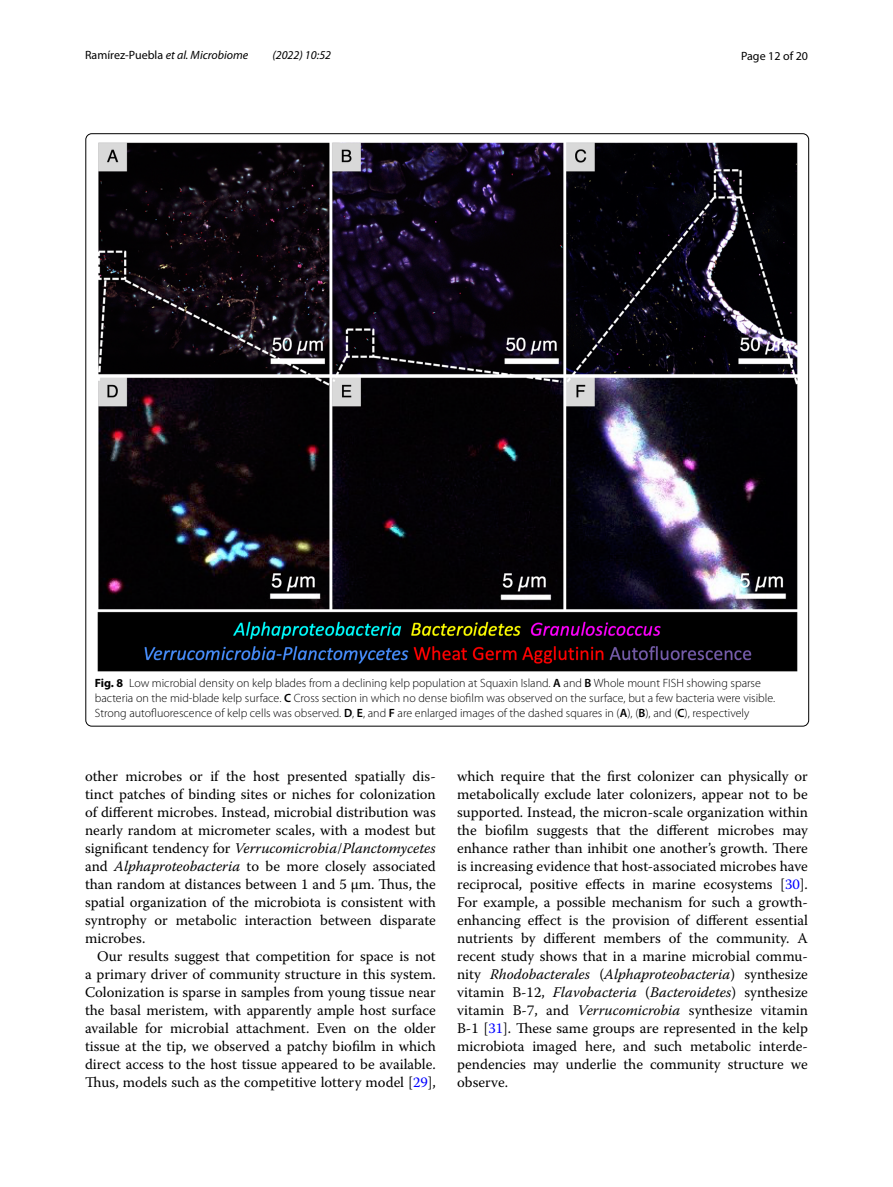
<style>
.page{position:relative;width:893px;height:1187px;background:#fff}
.page>*{position:absolute;margin:0;border:0;box-sizing:border-box;transform-origin:0 0}
.t1{font:14.7px/18px "Warnock Pro";color:#000;text-align:justify}
.t2{font:300 12px/15px "Myriad Pro";color:#000}
.t3{font:italic 12px "Myriad Pro";color:#000}
.t4{font:12px "Myriad Pro";color:#000}
.s1{font-style:normal}
.s2{font-weight:700}
.s3{font-weight:600}
.s4{font-style:italic}
.s5{color:#00f}
</style>
<div class="page">
<img style="left:97px;top:143px;width:700px;height:528px">
<p class="t3" style="left:85px;top:48px;width:165px"><span class="s1">Ramírez‑Puebla</span> et al. Microbiome</p>
<p class="t3" style="left:272px;top:48px;width:60px">(2022) 10:52</p>
<p class="t4" style="left:741px;top:48px;width:68px">Page 12 of 20</p>
<p class="t2" style="left:95px;top:675px;width:682px"><span class="s2">Fig. 8</span> Low microbial density on kelp blades from a declining kelp population at Squaxin Island. <span class="s3">A</span> and <span class="s3">B</span> Whole mount FISH showing sparse bacteria on the mid-blade kelp surface. <span class="s3">C</span> Cross section in which no dense biofilm was observed on the surface, but a few bacteria were visible.<br>Strong autofluorescence of kelp cells was observed. <span class="s3">D</span>, <span class="s3">E</span>, and <span class="s3">F</span> are enlarged images of the dashed squares in (<span class="s3">A</span>), (<span class="s3">B</span>), and (<span class="s3">C</span>), respectively</p>
<p class="t1" style="left:85px;top:767px;width:352px">other microbes or if the host presented spatially dis&shy;tinct patches of binding sites or niches for colonization of different microbes. Instead, microbial distribution was nearly random at micrometer scales, with a modest but significant tendency for <span class="s4">Verrucomicrobia</span>/<span class="s4">Planctomycetes </span>and <span class="s4">Alphaproteobacteria</span> to be more closely associated than random at distances between 1 and 5 μm. Thus, the spatial organization of the microbiota is consistent with syntrophy or metabolic interaction between disparate microbes.</p>
<p class="t1" style="left:85px;top:947px;width:352px;text-indent:12px">Our results suggest that competition for space is not a primary driver of community structure in this system.<br>Colonization is sparse in samples from young tissue near the basal meristem, with apparently ample host surface available for microbial attachment. Even on the older tissue at the tip, we observed a patchy biofilm in which direct access to the host tissue appeared to be available.<br>Thus, models such as the competitive lottery model [<span class="s5">29</span>],</p>
<p class="t1" style="left:457px;top:766px;width:352px">which require that the first colonizer can physically or metabolically exclude later colonizers, appear not to be supported. Instead, the micron-scale organization within the biofilm suggests that the different microbes may enhance rather than inhibit one another’s growth. There is increasing evidence that host-associated microbes have reciprocal, positive effects in marine ecosystems [<span class="s5">30</span>].<br>For example, a possible mechanism for such a growth&shy;enhancing effect is the provision of different essential nutrients by different members of the community. A recent study shows that in a marine microbial commu&shy;nity <span class="s4">Rhodobacterales</span> (<span class="s4">Alphaproteobacteria</span>) synthesize vitamin B-12, <span class="s4">Flavobacteria</span> (<span class="s4">Bacteroidetes</span>) synthesize vitamin B-7, and <span class="s4">Verrucomicrobia</span> synthesize vitamin B-1 [<span class="s5">31</span>]. These same groups are represented in the kelp microbiota imaged here, and such metabolic interde&shy;pendencies may underlie the community structure we observe.</p>
</div>
